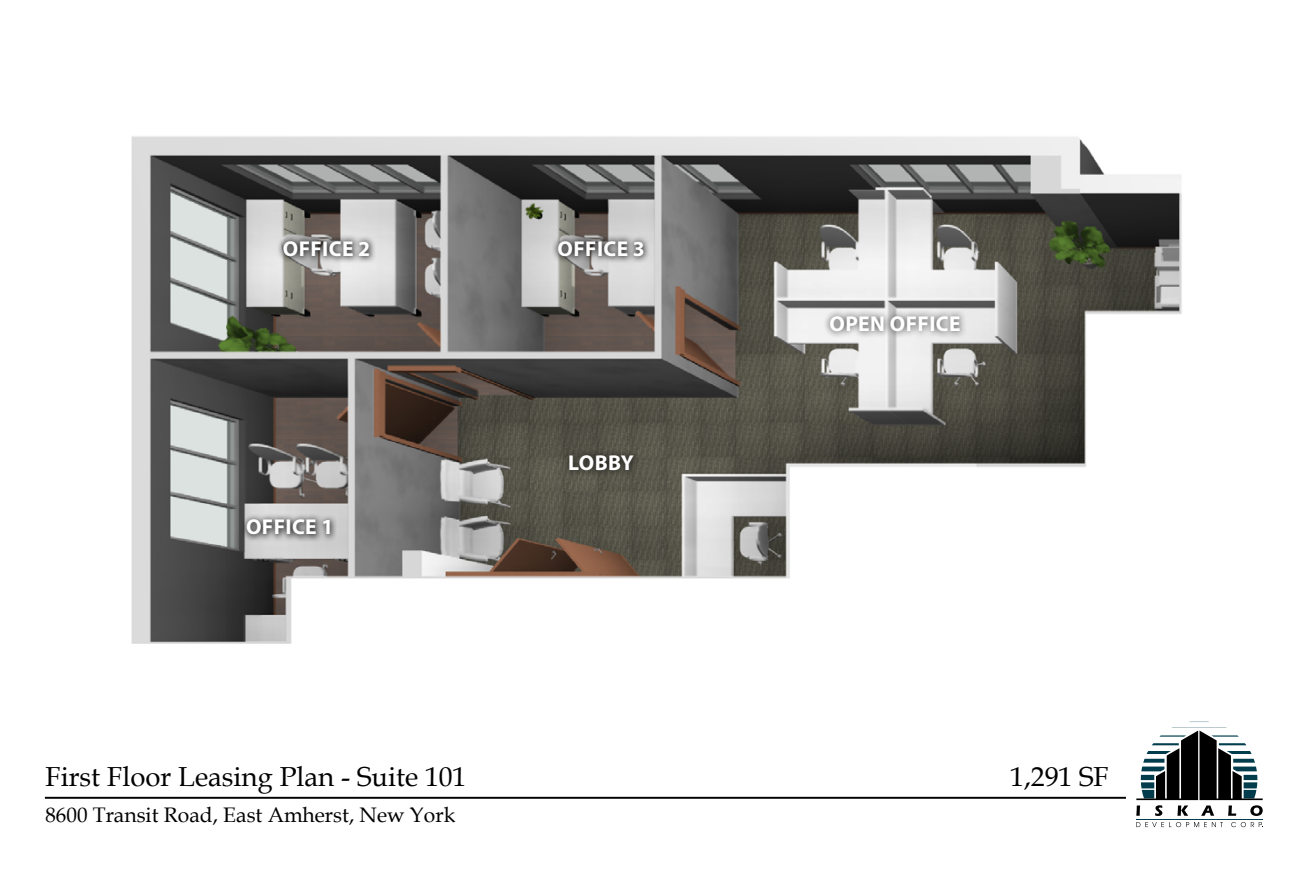
<style>
.page{position:relative;width:1313px;height:875px;background:#fff}
.page>*{position:absolute;margin:0;border:0;box-sizing:border-box;transform-origin:0 0}
.t1{font:27.47px "Book Antiqua";color:#000}
.t2{font:700 21.53px "Myriad Pro";letter-spacing:.02em;color:#fff}
.t3{font:21px "Book Antiqua";color:#000}
</style>
<div class="page">
<img style="left:131px;top:136px;width:1051px;height:508px">
<div style="left:563px;top:448px;width:77px;height:30px;background:#000;opacity:.75"></div>
<div style="left:239px;top:513px;width:97px;height:28px;background:#000;opacity:.75"></div>
<div style="left:276px;top:234px;width:100px;height:29px;background:#000;opacity:.75"></div>
<div style="left:551px;top:234px;width:99px;height:29px;background:#000;opacity:.75"></div>
<div style="left:823px;top:309px;width:144px;height:29px;background:#000;opacity:.75"></div>
<hr style="left:1136px;top:819px;width:126px;height:1px;background:#003c4c">
<svg style="left:1136px;top:822px;width:87px;height:5px"></svg>
<svg style="left:1231px;top:822px;width:32px;height:5px"></svg>
<svg style="left:1136px;top:727px;width:126px;height:89px"></svg>
<hr style="left:45px;top:797px;width:1081px;height:2px;background:#000">
<p class="t2" style="left:283px;top:235px;width:89px">OFFICE 2</p>
<p class="t2" style="left:557px;top:235px;width:89px">OFFICE 3</p>
<p class="t2" style="left:246px;top:513px;width:89px">OFFICE 1</p>
<p class="t2" style="left:568px;top:449px;width:67px">LOBBY</p>
<p class="t2" style="left:829px;top:310px;width:133px">OPEN OFFICE</p>
<p class="t1" style="left:45px;top:758px;width:422px">First Floor Leasing Plan - Suite 101</p>
<p class="t1" style="left:1010px;top:758px;width:100px">1,291 SF</p>
<p class="t3" style="left:45px;top:800px;width:411px">8600 Transit Road, East Amherst, New York</p>
</div>
